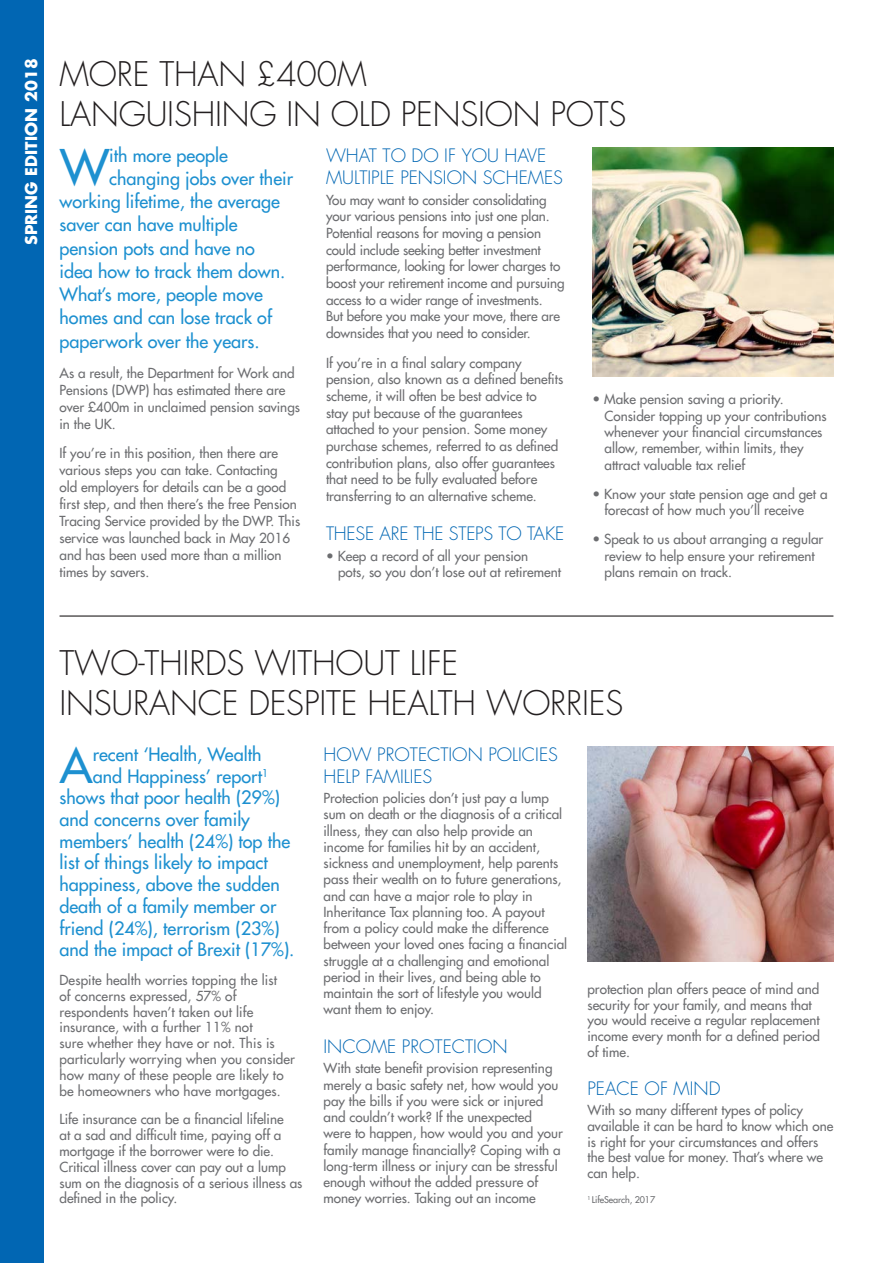
<style>
.page{position:relative;width:893px;height:1263px;background:#fff}
.page>*{position:absolute;margin:0;border:0;box-sizing:border-box;transform-origin:0 0}
.Intro_text{font:47.85px "Futura LT";color:#1d90d0}
.Intro_text-2{font:46.65px "Futura LT";color:#1d90d0}
.Heading_1{font:300 33px/39.6px "Futura LT";letter-spacing:-.005em;color:#231f20}
.Intro_text-3{font:18px "Futura LT";color:#1d90d0}
.heading_2{font:300 18px/21.5px "Futura LT";color:#0166b3}
.t1{font:700 15.75px "Futura LT";letter-spacing:.01em;color:#fff}
.body_text{font:13.5px/16.2px "Futura LT";color:#6c6d70}
.Notes{font:9px "Futura LT";letter-spacing:-.01em;color:#6c6d70}
</style>
<div class="page">
<div style="left:0;top:0;width:44px;height:1263px;background:#0166b3"></div>
<img style="left:587px;top:747px;width:246px;height:215px">
<hr style="left:60px;top:615px;width:773px;height:2px;background:#231f20">
<img style="left:593px;top:148px;width:240px;height:228px">
<p class="t1" style="left:21px;top:245px;width:188px;rotate:-90deg">SPRING EDITION 2018</p>
<p class="Heading_1" style="left:60px;top:55px;width:568px">MORE THAN £400M<br>LANGUISHING IN OLD PENSION POTS</p>
<p class="Intro_text" style="left:60px;top:136px;width:51px">W</p>
<p class="Intro_text-3" style="left:109px;top:144px;width:120px">ith more people</p>
<p class="heading_2" style="left:326px;top:145px;width:239px">WHAT TO DO IF YOU HAVE<br>MULTIPLE PENSION SCHEMES</p>
<p class="body_text" style="left:326px;top:191px;width:240px;line-height:16.6px">You may want to consider consolidating your various pensions into just one plan.<br>Potential reasons for moving a pension could include seeking better investment performance, looking for lower charges to boost your retirement income and pursuing access to a wider range of investments.<br>But before you make your move, there are downsides that you need to consider.</p>
<p class="body_text" style="left:326px;top:354px;width:239px;line-height:16.6px">If you’re in a final salary company pension, also known as a defined benefits scheme, it will often be best advice to<br>stay put because of the guarantees attached to your pension. Some money purchase schemes, referred to as defined contribution plans, also offer guarantees that need to be fully evaluated before transferring to an alternative scheme.</p>
<p class="heading_2" style="left:326px;top:523px;width:240px">THESE ARE THE STEPS TO TAKE</p>
<p class="body_text" style="left:338px;top:547px;width:225px;line-height:16.6px;text-indent:-12px">• Keep a record of all your pension<br>pots, so you don’t lose out at retirement</p>
<p class="Intro_text-3" style="left:109px;top:166px;width:185px">changing jobs over their</p>
<p class="Intro_text-3" style="left:60px;top:190px;width:222px">working lifetime, the average</p>
<p class="Intro_text-3" style="left:60px;top:213px;width:179px">saver can have multiple</p>
<p class="Intro_text-3" style="left:60px;top:236px;width:197px">pension pots and have no</p>
<p class="Intro_text-3" style="left:60px;top:259px;width:227px">idea how to track them down.</p>
<p class="Intro_text-3" style="left:60px;top:283px;width:205px">What’s more, people move</p>
<p class="Intro_text-3" style="left:60px;top:306px;width:214px">homes and can lose track of</p>
<p class="Intro_text-3" style="left:60px;top:329px;width:202px">paperwork over the years.</p>
<p class="body_text" style="left:60px;top:364px;width:242px;line-height:17px">As a result, the Department for Work and<br>Pensions (DWP) has estimated there are over £400m in unclaimed pension savings in the UK.</p>
<p class="body_text" style="left:60px;top:445px;width:242px;line-height:17px">If you’re in this position, then there are various steps you can take. Contacting<br>old employers for details can be a good first step, and then there’s the free Pension Tracing Service provided by the DWP. This service was launched back in May 2016 and has been used more than a million times by savers.</p>
<p class="body_text" style="left:604px;top:391px;width:224px;text-indent:-12px">• Make pension saving a priority.<br>Consider topping up your contributions whenever your financial circumstances allow, remember, within limits, they attract valuable tax relief</p>
<p class="body_text" style="left:604px;top:486px;width:224px;text-indent:-12px">• Know your state pension age and get a forecast of how much you’ll receive</p>
<p class="body_text" style="left:604px;top:531px;width:220px;text-indent:-12px">• Speak to us about arranging a regular review to help ensure your retirement plans remain on track.</p>
<p class="Heading_1" style="left:60px;top:644px;width:565px">TWO-THIRDS WITHOUT LIFE<br>INSURANCE DESPITE HEALTH WORRIES</p>
<p class="Intro_text-2" style="left:60px;top:735px;width:34px">A</p>
<p class="Intro_text-3" style="left:93px;top:743px;width:170px">recent ‘Health, Wealth</p>
<p class="heading_2" style="left:323px;top:744px;width:236px">HOW PROTECTION POLICIES<br>HELP FAMILIES</p>
<p class="body_text" style="left:323px;top:790px;width:245px">Protection policies don’t just pay a lump sum on death or the diagnosis of a critical illness, they can also help provide an income for families hit by an accident, sickness and unemployment, help parents pass their wealth on to future generations, and can have a major role to play in Inheritance Tax planning too. A payout from a policy could make the difference between your loved ones facing a financial struggle at a challenging and emotional period in their lives, and being able to maintain the sort of lifestyle you would want them to enjoy.</p>
<p class="heading_2" style="left:323px;top:1036px;width:186px">INCOME PROTECTION</p>
<p class="body_text" style="left:323px;top:1060px;width:241px">With state benefit provision representing merely a basic safety net, how would you pay the bills if you were sick or injured and couldn’t work? If the unexpected were to happen, how would you and your family manage financially? Coping with a long-term illness or injury can be stressful enough without the added pressure of money worries. Taking out an income</p>
<p class="Intro_text-3" style="left:93px;top:764px;width:177px">and Happiness’ report<sup>1</sup></p>
<p class="Intro_text-3" style="left:60px;top:786px;width:222px">shows that poor health (29%)</p>
<p class="Intro_text-3" style="left:60px;top:808px;width:192px">and concerns over family</p>
<p class="Intro_text-3" style="left:60px;top:829px;width:232px">members’ health (24%) top the</p>
<p class="Intro_text-3" style="left:60px;top:851px;width:210px">list of things likely to impact</p>
<p class="Intro_text-3" style="left:60px;top:873px;width:222px">happiness, above the sudden</p>
<p class="Intro_text-3" style="left:60px;top:894px;width:218px">death of a family member or</p>
<p class="Intro_text-3" style="left:60px;top:916px;width:222px">friend (24%), terrorism (23%)</p>
<p class="Intro_text-3" style="left:60px;top:938px;width:236px">and the impact of Brexit (17%).</p>
<p class="body_text" style="left:60px;top:972px;width:237px">Despite health worries topping the list<br>of concerns expressed, 57% of respondents haven’t taken out life insurance, with a further 11% not<br>sure whether they have or not. This is particularly worrying when you consider how many of these people are likely to be homeowners who have mortgages.</p>
<p class="body_text" style="left:60px;top:1111px;width:244px">Life insurance can be a financial lifeline<br>at a sad and difficult time, paying off a mortgage if the borrower were to die.<br>Critical illness cover can pay out a lump sum on the diagnosis of a serious illness as defined in the policy.</p>
<p class="body_text" style="left:587px;top:981px;width:234px;line-height:15.8px">protection plan offers peace of mind and security for your family, and means that you would receive a regular replacement income every month for a defined period of time.</p>
<p class="heading_2" style="left:587px;top:1078px;width:134px">PEACE OF MIND</p>
<p class="body_text" style="left:587px;top:1102px;width:247px;line-height:15.8px">With so many different types of policy available it can be hard to know which one is right for your circumstances and offers the best value for money. That’s where we can help.</p>
<p class="Notes" style="left:587px;top:1193px;width:69px"><sup>1</sup> LifeSearch, 2017</p>
</div>
